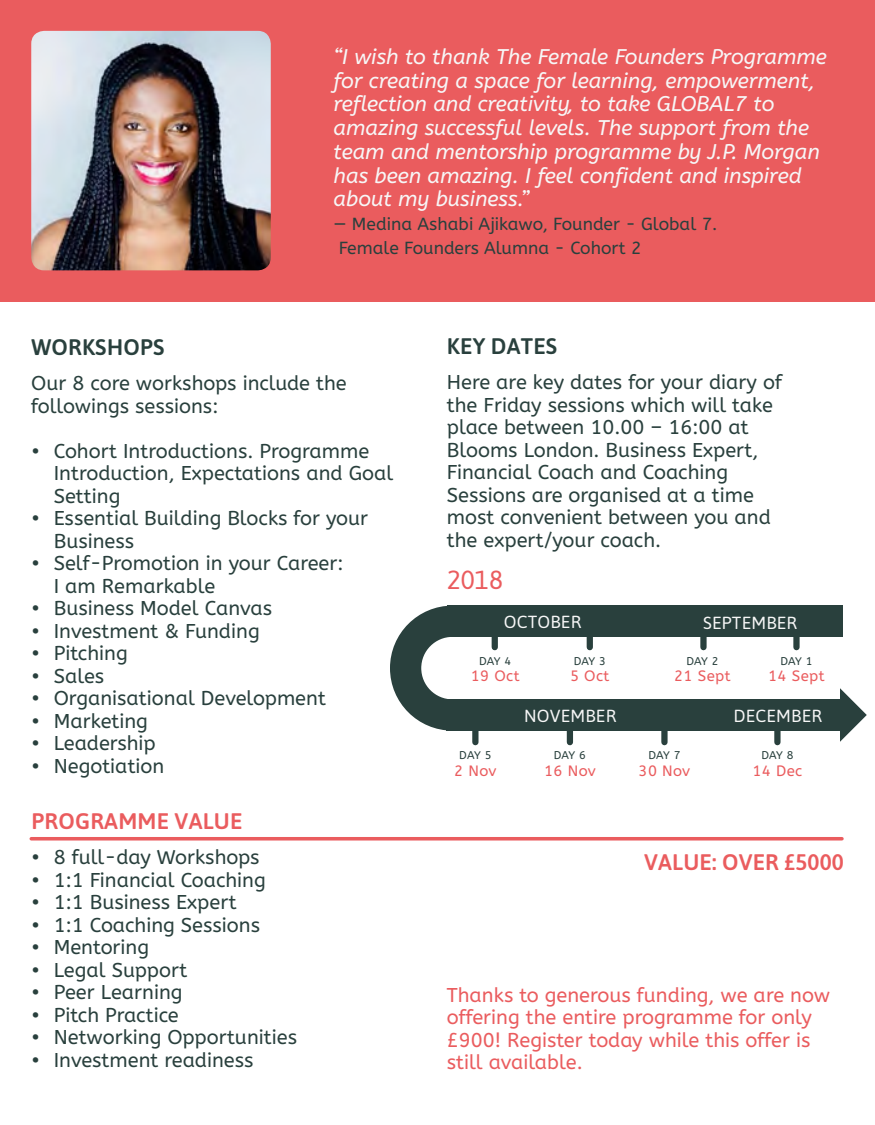
<style>
.page{position:relative;width:875px;height:1125px;background:#fff}
.page>*{position:absolute;margin:0;border:0;box-sizing:border-box;transform-origin:0 0}
.t1{font:26.25px "Asap";color:#ea5c5e}
.t2{font:500 22.5px "Asap";letter-spacing:.01em;color:#ea5c5e}
.t3{font:500 22.5px "Asap";letter-spacing:.01em;color:#29403d}
.t4{font:italic 21.25px/23.8px "A Bee Zee";color:#f7f7f7}
.t5{font:20px/22.5px "A Bee Zee";color:#29403d}
.t6{font:20px/22.5px "A Bee Zee";color:#ea5c5e}
.t7{font:17.5px/23.8px "A Bee Zee";color:#29403d}
.t8{font:17.5px "Asap";letter-spacing:.01em;color:#f7f7f7}
.t9{font:15px "A Bee Zee";letter-spacing:.025em;color:#ea5c5e}
.t10{font:11.25px "A Bee Zee";letter-spacing:.005em;color:#29403d}
</style>
<div class="page">
<div style="left:0;top:0;width:875px;height:302px;background:#ea5c5e"></div>
<img style="left:31px;top:31px;width:240px;height:239px">
<svg style="left:31px;top:837px;width:811px;height:4px;background:#ec6f71"></svg>
<div style="left:448px;top:606px;width:395px;height:31px;background:#29403d"></div>
<div style="left:447px;top:699px;width:396px;height:32px;background:#29403d"></div>
<svg style="left:840px;top:688px;width:27px;height:54px"></svg>
<svg style="left:390px;top:605px;width:94px;height:141px"></svg>
<div style="left:492px;top:635px;width:6px;height:12px;background:#29403d"></div>
<div style="left:472px;top:730px;width:7px;height:12px;background:#29403d"></div>
<div style="left:567px;top:730px;width:6px;height:12px;background:#29403d"></div>
<div style="left:661px;top:730px;width:7px;height:12px;background:#29403d"></div>
<div style="left:774px;top:730px;width:7px;height:12px;background:#29403d"></div>
<div style="left:700px;top:635px;width:7px;height:12px;background:#29403d"></div>
<div style="left:587px;top:635px;width:6px;height:12px;background:#29403d"></div>
<div style="left:793px;top:635px;width:7px;height:12px;background:#29403d"></div>
<p class="t4" style="left:334px;top:45px;width:495px">“I wish to thank The Female Founders Programme for creating a space for learning, empowerment, reflection and creativity, to take GLOBAL7 to amazing successful levels. The support from the team and mentorship programme by J.P. Morgan has been amazing. I feel confident and inspired about my business.”</p>
<p class="t7" style="left:339px;top:213px;width:380px;text-indent:-5px">— Medina Ashabi Ajikawo, Founder - Global 7.<br>Female Founders Alumna - Cohort 2</p>
<p class="t3" style="left:31px;top:332px;width:135px">WORKSHOPS</p>
<p class="t5" style="left:31px;top:372px;width:317px">Our 8 core workshops include the followings sessions:</p>
<p class="t5" style="left:54px;top:440px;width:341px;text-indent:-22px">• Cohort Introductions. Programme<br>Introduction, Expectations and Goal<br>Setting</p>
<p class="t5" style="left:54px;top:507px;width:316px;text-indent:-22px">• Essential Building Blocks for your<br>Business</p>
<p class="t5" style="left:54px;top:552px;width:291px;text-indent:-22px">• Self-Promotion in your Career:<br>I am Remarkable</p>
<p class="t5" style="left:31px;top:597px;width:242px">• Business Model Canvas</p>
<p class="t5" style="left:31px;top:620px;width:230px">• Investment &amp; Funding</p>
<p class="t5" style="left:31px;top:642px;width:98px">• Pitching</p>
<p class="t5" style="left:31px;top:665px;width:75px">• Sales</p>
<p class="t5" style="left:31px;top:687px;width:296px">• Organisational Development</p>
<p class="t5" style="left:31px;top:710px;width:118px">• Marketing</p>
<p class="t5" style="left:31px;top:732px;width:126px">• Leadership</p>
<p class="t5" style="left:31px;top:755px;width:135px">• Negotiation</p>
<p class="t2" style="left:31px;top:806px;width:213px">PROGRAMME VALUE</p>
<p class="t5" style="left:31px;top:846px;width:230px">• 8 full-day Workshops</p>
<p class="t5" style="left:31px;top:869px;width:236px">• 1:1 Financial Coaching</p>
<p class="t5" style="left:31px;top:891px;width:207px">• 1:1 Business Expert</p>
<p class="t5" style="left:31px;top:914px;width:230px">• 1:1 Coaching Sessions</p>
<p class="t5" style="left:31px;top:936px;width:119px">• Mentoring</p>
<p class="t5" style="left:31px;top:959px;width:158px">• Legal Support</p>
<p class="t5" style="left:31px;top:981px;width:153px">• Peer Learning</p>
<p class="t5" style="left:31px;top:1004px;width:149px">• Pitch Practice</p>
<p class="t5" style="left:31px;top:1026px;width:267px">• Networking Opportunities</p>
<p class="t5" style="left:31px;top:1049px;width:224px">• Investment readiness</p>
<p class="t3" style="left:447px;top:331px;width:112px">KEY DATES</p>
<p class="t5" style="left:447px;top:371px;width:337px">Here are key dates for your diary of the Friday sessions which will take place between 10.00 – 16:00 at<br>Blooms London. Business Expert,<br>Financial Coach and Coaching<br>Sessions are organised at a time most convenient between you and the expert/your coach.</p>
<h1 class="t1" style="left:447px;top:563px;width:58px">2018</h1>
<p class="t8" style="left:504px;top:611px;width:79px">OCTOBER</p>
<p class="t8" style="left:703px;top:612px;width:96px">SEPTEMBER</p>
<p class="t10" style="left:479px;top:655px;width:34px">Day 4</p>
<p class="t9" style="left:471px;top:667px;width:50px">19 Oct</p>
<p class="t10" style="left:574px;top:655px;width:34px">Day 3</p>
<p class="t9" style="left:570px;top:667px;width:41px">5 Oct</p>
<p class="t10" style="left:686px;top:655px;width:34px">Day 2</p>
<p class="t9" style="left:674px;top:667px;width:58px">21 Sept</p>
<p class="t10" style="left:780px;top:655px;width:34px">Day 1</p>
<p class="t9" style="left:768px;top:667px;width:58px">14 Sept</p>
<p class="t10" style="left:459px;top:749px;width:34px">Day 5</p>
<p class="t9" style="left:454px;top:762px;width:44px">2 Nov</p>
<p class="t8" style="left:524px;top:704px;width:94px">NOVEMBER</p>
<p class="t8" style="left:733px;top:704px;width:90px">DECEMBER</p>
<p class="t10" style="left:554px;top:749px;width:34px">Day 6</p>
<p class="t9" style="left:544px;top:762px;width:53px">16 Nov</p>
<p class="t10" style="left:648px;top:749px;width:34px">Day 7</p>
<p class="t9" style="left:639px;top:762px;width:53px">30 Nov</p>
<p class="t10" style="left:761px;top:749px;width:34px">Day 8</p>
<p class="t9" style="left:752px;top:762px;width:51px">14 Dec</p>
<p class="t2" style="left:644px;top:847px;width:15px">VALUE</p>
<p class="t2" style="left:712px;top:847px;width:133px">: OVER £5000</p>
<p class="t6" style="left:447px;top:984px;width:385px">Thanks to generous funding, we are now offering the entire programme for only £900! Register today while this offer is still available.</p>
</div>
